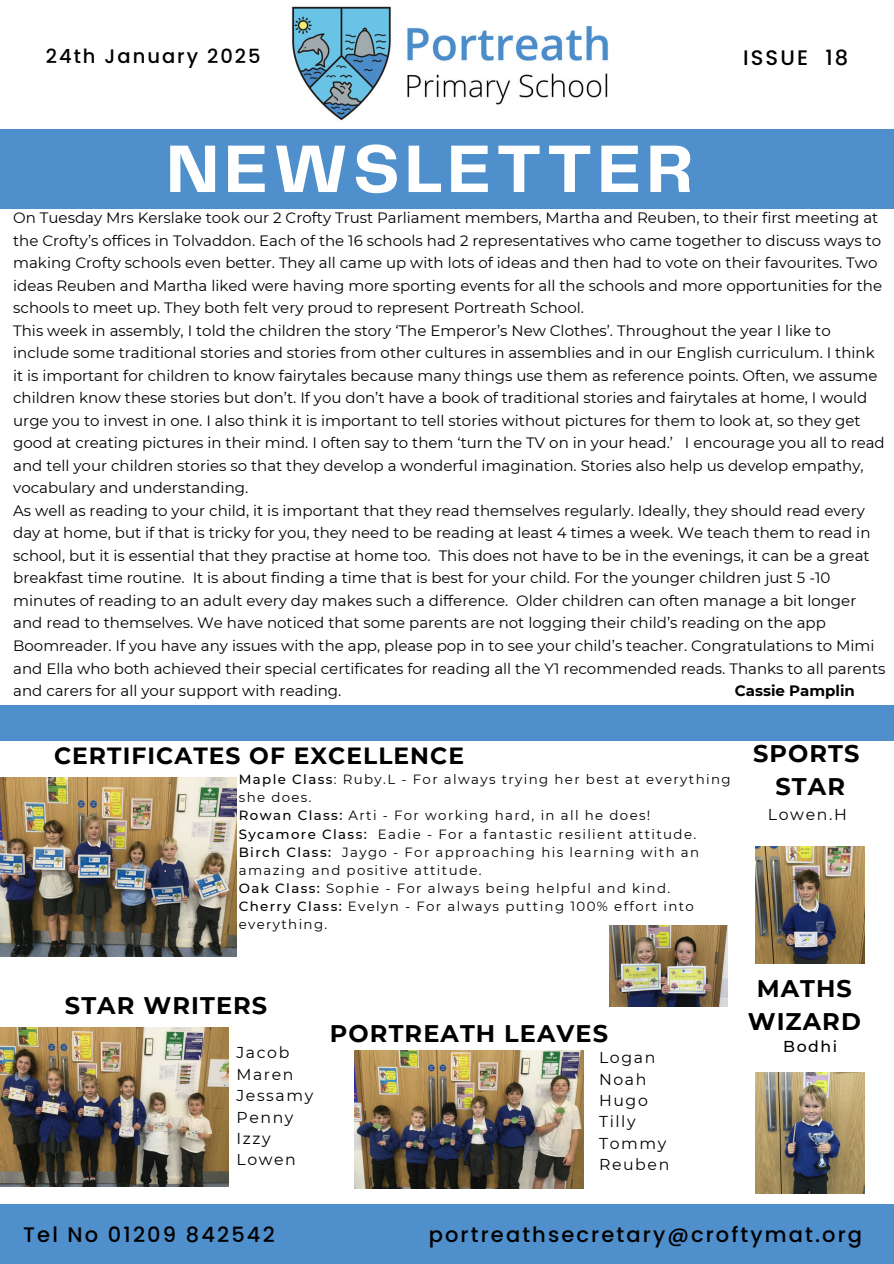
<style>
.page{position:relative;width:894px;height:1264px;background:#fff}
.page>*{position:absolute;margin:0;border:0;box-sizing:border-box;transform-origin:0 0}
.t1{font:700 69.75px "Telegraf";letter-spacing:.07em;color:#fff}
.t2{font:700 24px/32.7px "Montserrat";letter-spacing:.045em;color:#000;text-align:center}
.t3{font:700 23.4px "Montserrat";letter-spacing:.045em;color:#000}
.t4{font:500 21px "Poppins";letter-spacing:.1em;color:#000}
.t5{font:500 19.5px "Poppins";letter-spacing:.1em;color:#000}
.t6{font:15.75px/21.3px "Montserrat";letter-spacing:.1em;color:#000}
.t7{font:500 15.75px "Montserrat";letter-spacing:.1em;color:#000}
.t8{font:15px/22.5px "Montserrat";color:#000}
.t9{font:700 15px "Montserrat";color:#000}
.t10{font:13.35px/18px "Montserrat";letter-spacing:.1em;color:#000}
.s1{font-weight:500}
</style>
<div class="page">
<div style="left:0;top:129px;width:893px;height:80px;background:#4e8fcc"></div>
<div style="left:0;top:1204px;width:893px;height:59px;background:#4e8fcc"></div>
<img style="left:291px;top:6px;width:317px;height:115px">
<img style="left:0;top:1027px;width:228px;height:159px">
<div style="left:0;top:705px;width:893px;height:36px;background:#4e8fcc"></div>
<img style="left:354px;top:1050px;width:229px;height:138px">
<img style="left:755px;top:1072px;width:109px;height:121px">
<img style="left:0;top:777px;width:236px;height:179px">
<img style="left:755px;top:846px;width:109px;height:117px">
<img style="left:609px;top:925px;width:118px;height:81px">
<h2 class="t5" style="left:46px;top:42px;width:216px">24th January 2025</h2>
<p class="t1" style="left:166px;top:139px;width:528px">NEWSLETTER</p>
<p class="t4" style="left:743px;top:43px;width:107px">ISSUE 18</p>
<h4 class="t8" style="left:13px;top:207px;width:873px">On Tuesday Mrs Kerslake took our 2 Crofty Trust Parliament members, Martha and Reuben, to their first meeting at the Crofty’s offices in Tolvaddon. Each of the 16 schools had 2 representatives who came together to discuss ways to making Crofty schools even better. They all came up with lots of ideas and then had to vote on their favourites. Two ideas Reuben and Martha liked were having more sporting events for all the schools and more opportunities for the schools to meet up. They both felt very proud to represent Portreath School.<br>This week in assembly, I told the children the story ‘The Emperor’s New Clothes’. Throughout the year I like to include some traditional stories and stories from other cultures in assemblies and in our English curriculum. I think it is important for children to know fairytales because many things use them as reference points. Often, we assume children know these stories but don’t. If you don’t have a book of traditional stories and fairytales at home, I would urge you to invest in one. I also think it is important to tell stories without pictures for them to look at, so they get good at creating pictures in their mind. I often say to them ‘turn the TV on in your head.’ I encourage you all to read and tell your children stories so that they develop a wonderful imagination. Stories also help us develop empathy, vocabulary and understanding.<br>As well as reading to your child, it is important that they read themselves regularly. Ideally, they should read every day at home, but if that is tricky for you, they need to be reading at least 4 times a week. We teach them to read in school, but it is essential that they practise at home too. This does not have to be in the evenings, it can be a great breakfast time routine. It is about finding a time that is best for your child. For the younger children just 5 -10 minutes of reading to an adult every day makes such a difference. Older children can often manage a bit longer and read to themselves. We have noticed that some parents are not logging their child’s reading on the app Boomreader. If you have any issues with the app, please pop in to see your child’s teacher. Congratulations to Mimi and Ella who both achieved their special certificates for reading all the Y1 recommended reads. Thanks to all parents and carers for all your support with reading.</h4>
<h4 class="t9" style="left:734px;top:681px;width:122px">Cassie Pamplin</h4>
<p class="t3" style="left:54px;top:741px;width:411px">CERTIFICATES OF EXCELLENCE</p>
<h3 class="t10" style="left:239px;top:770px;width:493px"><span class="s1">Maple Class</span>: Ruby.L - For always trying her best at everything she does.</h3>
<h1 class="t10" style="left:239px;top:806px;width:413px"><span class="s1">Rowan Class:</span> Arti - For working hard, in all he does!</h1>
<h6 class="t10" style="left:239px;top:824px;width:459px"><span class="s1">Sycamore Class:</span> Eadie - For a fantastic resilient attitude.</h6>
<h2 class="t10" style="left:239px;top:842px;width:462px"><span class="s1">Birch Class:</span> Jaygo - For approaching his learning with an amazing and positive attitude.</h2>
<h2 class="t10" style="left:239px;top:878px;width:433px"><span class="s1">Oak Class:</span> Sophie - For always being helpful and kind.</h2>
<p class="t10" style="left:239px;top:896px;width:456px"><span class="s1">Cherry Class:</span> Evelyn - For always putting 100% effort into everything.</p>
<p class="t2" style="left:753px;top:737px;width:108px">SPORTS<br>STAR</p>
<h2 class="t6" style="left:767px;top:803px;width:80px">Lowen.H</h2>
<p class="t2" style="left:65px;top:988px;width:204px">STAR WRITERS</p>
<p class="t6" style="left:236px;top:1042px;width:78px">Jacob<br>Maren<br>Jessamy<br>Penny<br>Izzy<br>Lowen</p>
<h6 class="t2" style="left:330px;top:1016px;width:279px">PORTREATH LEAVES</h6>
<p class="t6" style="left:599px;top:1046px;width:72px">Logan<br>Noah<br>Hugo<br>Tilly<br>Tommy<br>Reuben</p>
<h2 class="t2" style="left:747px;top:972px;width:115px">MATHS<br>WIZARD</h2>
<p class="t7" style="left:783px;top:1036px;width:56px">Bodhi</p>
<p class="t4" style="left:23px;top:1219px;width:253px">Tel No 01209 842542</p>
<p class="t4" style="left:428px;top:1219px;width:435px">portreathsecretary@croftymat.org</p>
</div>
